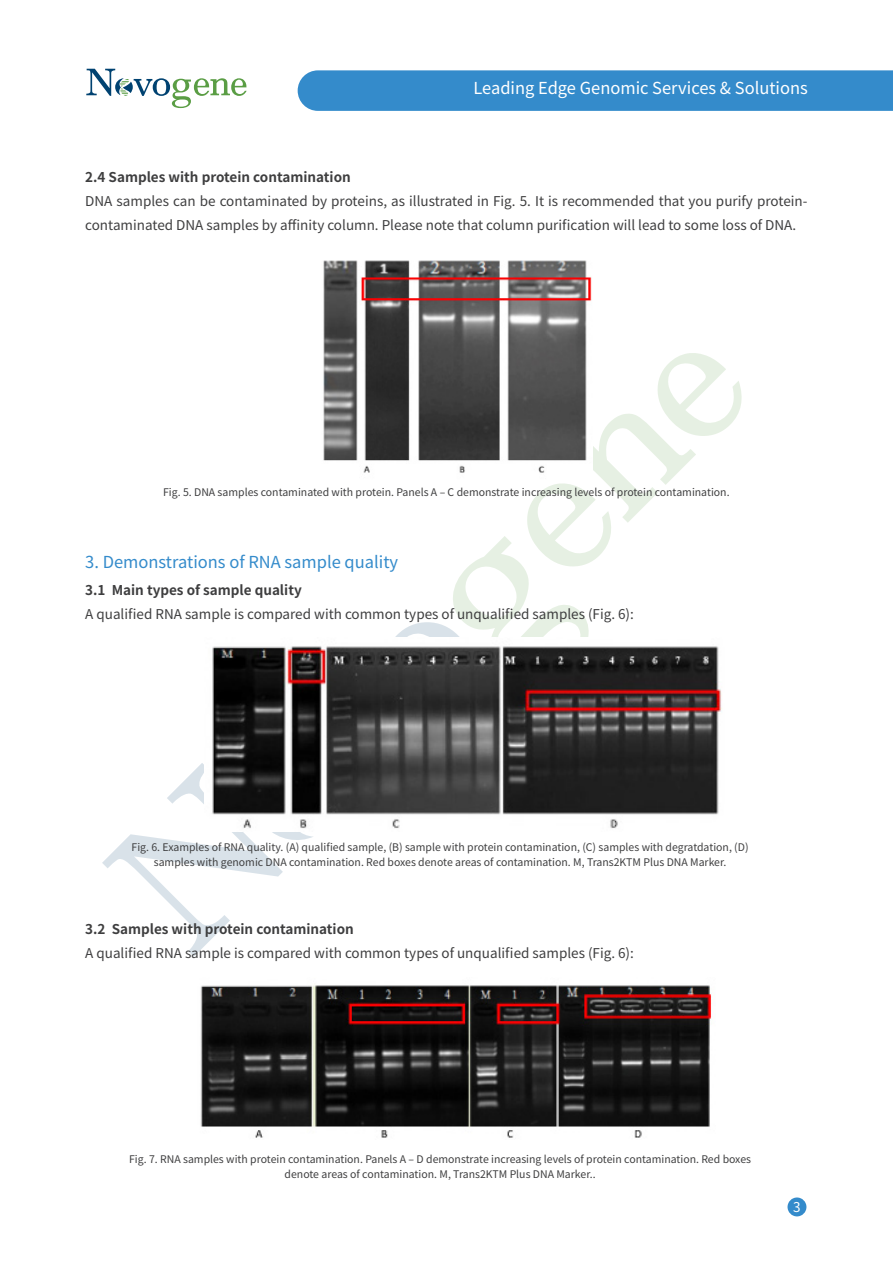
<style>
.page{position:relative;width:893px;height:1263px;background:#fff}
.page>*{position:absolute;margin:0;border:0;box-sizing:border-box;transform-origin:0 0}
.t1{font:16.5px "Source Han Sans SC";color:#fff}
.三级标题{font:16.5px "Source Han Sans SC";color:#348bcb}
.正文{font:13.5px/24px "Source Han Sans SC";color:#3e3e3f}
.四级标题{font:700 13.5px "Source Han Sans SC";color:#3e3e3f}
.t2{font:13.5px "Source Han Sans SC";color:#fff}
.图注{font:10.5px/15px "Source Han Sans SC";color:#3e3e3f;text-align:center}
</style>
<div class="page">
<div style="left:787px;top:1197px;width:19px;height:19px;background:#348bcb;border-radius:50%"></div>
<svg style="left:86px;top:69px;width:161px;height:39px"></svg>
<svg style="left:102px;top:353px;width:640px;height:604px"></svg>
<div style="left:298px;top:70px;width:595px;height:41px;background:#348bcb"></div>
<img style="left:314px;top:260px;width:279px;height:220px">
<img style="left:204px;top:638px;width:520px;height:194px">
<img style="left:200px;top:985px;width:512px;height:153px">
<h1 class="t1" style="left:473px;top:79px;width:336px">Leading Edge Genomic Services &amp; Solutions</h1>
<p class="四级标题" style="left:85px;top:169px;width:267px">2.4 Samples with protein contamination</p>
<p class="正文" style="left:85px;top:189px;width:724px">DNA samples can be contaminated by proteins, as illustrated in Fig. 5. It is recommended that you purify protein&shy;contaminated DNA samples by affinity column. Please note that column purification will lead to some loss of DNA.</p>
<p class="图注" style="left:163px;top:484px;width:568px">Fig. 5. DNA samples contaminated with protein. Panels A – C demonstrate increasing levels of protein contamination.</p>
<p class="三级标题" style="left:85px;top:553px;width:314px">3. Demonstrations of RNA sample quality</p>
<p class="四级标题" style="left:85px;top:583px;width:218px">3.1 Main types of sample quality</p>
<p class="正文" style="left:85px;top:603px;width:550px">A qualified RNA sample is compared with common types of unqualified samples (Fig. 6):</p>
<p class="图注" style="left:132px;top:840px;width:618px">Fig. 6. Examples of RNA quality. (A) qualified sample, (B) sample with protein contamination, (C) samples with degratdation, (D) samples with genomic DNA contamination. Red boxes denote areas of contamination. M, Trans2KTM Plus DNA Marker.</p>
<p class="四级标题" style="left:85px;top:922px;width:270px">3.2 Samples with protein contamination</p>
<p class="正文" style="left:85px;top:942px;width:550px">A qualified RNA sample is compared with common types of unqualified samples (Fig. 6):</p>
<p class="图注" style="left:129px;top:1152px;width:623px">Fig. 7. RNA samples with protein contamination. Panels A – D demonstrate increasing levels of protein contamination. Red boxes denote areas of contamination. M, Trans2KTM Plus DNA Marker..</p>
<p class="t2" style="left:793px;top:1199px;width:9px">3</p>
</div>
